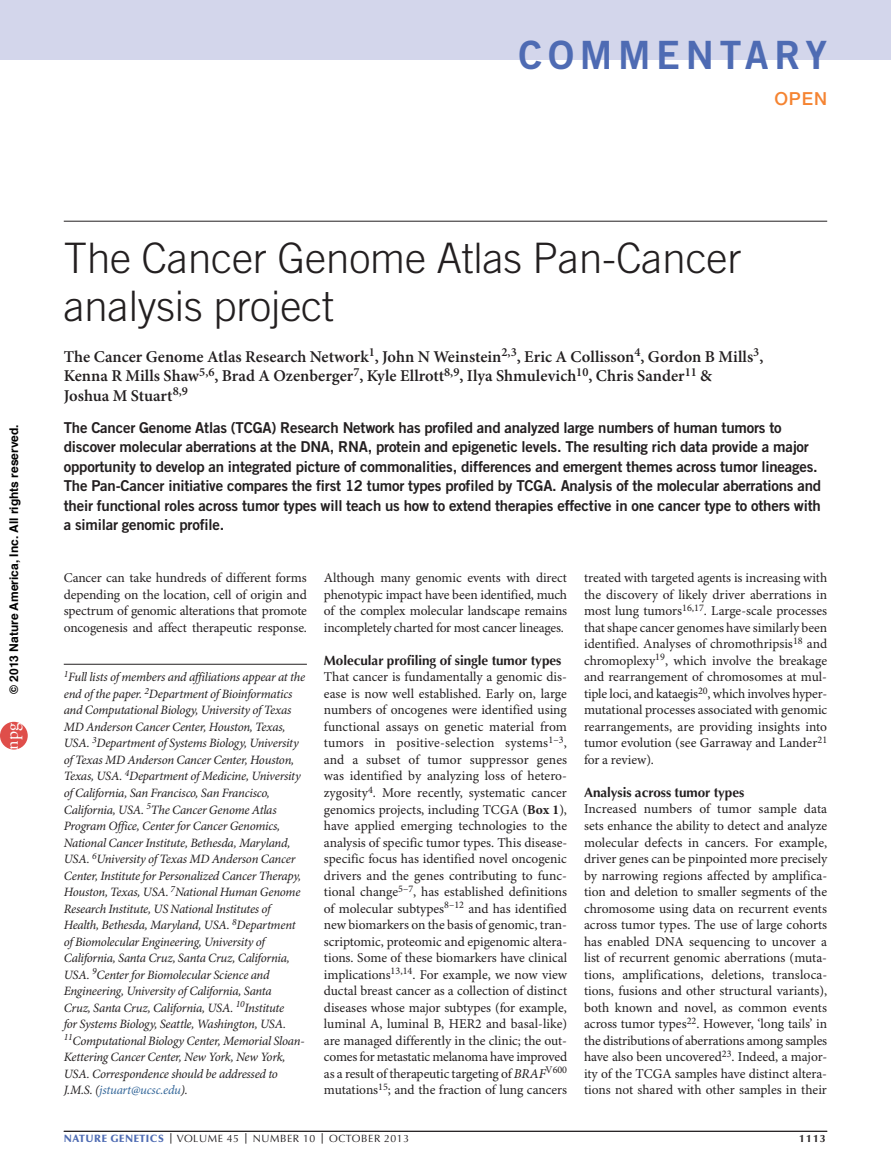
<style>
.page{position:relative;width:891px;height:1175px;background:#fff}
.page>*{position:absolute;margin:0;border:0;box-sizing:border-box;transform-origin:0 0}
.t1{font:300 42px/48px "Trade Gothic LT Std";letter-spacing:-.005em;color:#231f20}
.t2{font:39px "Trade Gothic LT Std Bd 2";letter-spacing:.145em;color:#4e6bb3}
.t3{font:500 18px "Helvetica Neue LT Std";color:#f58432}
.t4{font:18px "Adobe Garamond Pro";color:#fff}
.t5{font:600 16.5px/19.5px "Minion Pro";color:#231f20}
.t6{font:15px/19.5px "Trade Gothic LT Std Bd 2";letter-spacing:-.015em;color:#231f20}
.t7{font:13.5px/16.5px "Minion Pro";letter-spacing:-.01em;color:#231f20;text-align:justify}
.t8{font:700 13.5px "Optima LT Std";letter-spacing:-.005em;color:#231f20}
.t9{font:italic 12.75px/16.5px "Minion Pro";letter-spacing:-.02em;color:#231f20}
.t10{font:700 12px "Helvetica";color:#000}
.t11{font:10.5px "Optima LT Std";letter-spacing:.05em;color:#231f20}
.t12{font:700 10.5px "Optima LT Std";color:#231f20}
.s1{font-weight:700}
.s2{font-style:italic}
.s3{color:#369}
.s4{font-weight:900;color:#4e6bb3}
</style>
<div class="page">
<div style="left:0;top:0;width:891px;height:60px;background:#d3d6eb"></div>
<hr style="left:64px;top:1131px;width:763px;height:1px;background:#231f20">
<hr style="left:64px;top:221px;width:763px;height:1px;background:#231f20">
<hr style="left:64px;top:664px;width:243px;height:1px;background:#231f20">
<div style="left:0;top:722px;width:28px;height:27px;background:#df4e4a;border-radius:50%"></div>
<h2 class="t2" style="left:518px;top:30px;width:310px">commentary</h2>
<h3 class="t3" style="left:774px;top:87px;width:54px">OPEN</h3>
<p class="t10" style="left:4px;top:693px;width:271px;rotate:-90deg">© 2013 Nature America, Inc. All rights reserved.</p>
<h3 class="t4" style="left:1px;top:749px;width:28px;rotate:-90deg">npg</h3>
<h1 class="t1" style="left:64px;top:233px;width:679px">The Cancer Genome Atlas Pan-Cancer analysis project</h1>
<p class="t5" style="left:64px;top:347px;width:701px">The Cancer Genome Atlas Research Network<sup>1</sup>, John N Weinstein<sup>2,3</sup>, Eric A Collisson<sup>4</sup>, Gordon B Mills<sup>3</sup>,<br>Kenna R Mills Shaw<sup>5,6</sup>, Brad A Ozenberger<sup>7</sup>, Kyle Ellrott<sup>8,9</sup>, Ilya Shmulevich<sup>10</sup>, Chris Sander<sup>11</sup> &amp;<br>Joshua M Stuart<sup>8,9</sup></p>
<p class="t6" style="left:64px;top:417px;width:719px">The Cancer Genome Atlas (TCGA) Research Network has profiled and analyzed large numbers of human tumors to discover molecular aberrations at the DNA, RNA</p>
<p class="t6" style="left:64px;top:437px;width:759px;text-indent:304px">, protein and epigenetic levels. The resulting rich data provide a major opportunity to develop an integrated picture of commonalities, differences and emergent themes across tumor lineages.<br>The Pan-Cancer initiative compares the first 12 tumor types profiled by TCGA. Analysis of the molecular aberrations and their functional roles across tumor types will teach us how to extend therapies effective in one cancer type to others with a similar genomic profile.</p>
<p class="t7" style="left:64px;top:570px;width:245px">Cancer can take hundreds of different forms depending on the location, cell of origin and spectrum of genomic alterations that promote oncogenesis and affect therapeutic response.</p>
<p class="t7" style="left:324px;top:570px;width:245px">Although many genomic events with direct phenotypic impact have been identified, much of the complex molecular landscape remains incompletely charted for most cancer lineages.</p>
<p class="t8" style="left:324px;top:652px;width:239px">Molecular profiling of single tumor types</p>
<p class="t7" style="left:324px;top:669px;width:245px">That cancer is fundamentally a genomic dis&shy;ease is now well established. Early on, large numbers of oncogenes were identified using functional assays on genetic material from tumors in positive-selection systems<sup>1–3</sup>, and a subset of tumor suppressor genes was identified by analyzing loss of hetero&shy;zygosity<sup>4</sup>. More recently, systematic cancer genomics projects, including TCGA (<span class="s1">Box 1</span>), have applied emerging technologies to the analysis of specific tumor types. This disease&shy;specific focus has identified novel oncogenic drivers and the genes contributing to func&shy;tional change<sup>5–7</sup>, has established definitions of molecular subtypes<sup>8–12</sup> and has identified new biomarkers on the basis of genomic, tran&shy;scriptomic, proteomic and epigenomic altera&shy;tions. Some of these biomarkers have clinical implications<sup>13,14</sup>. For example, we now view ductal breast cancer as a collection of distinct diseases whose major subtypes (for example, luminal A, luminal B, HER2 and basal-like) are managed differently in the clinic; the out&shy;comes for metastatic melanoma have improved as a result of therapeutic targeting of <span class="s2">BRAF</span><sup>V600 </sup>mutations<sup>15</sup>; and the fraction of lung cancers</p>
<p class="t9" style="left:64px;top:669px;width:243px"><sup>1</sup>Full lists of members and affiliations appear at the end of the paper. <sup>2</sup>Department of Bioinformatics and Computational Biology, University of Texas MD Anderson Cancer Center, Houston, Texas, USA. <sup>3</sup>Department of Systems Biology, University of Texas MD Anderson Cancer Center, Houston, Texas, USA. <sup>4</sup>Department of Medicine, University of California, San Francisco, San Francisco, California, USA. <sup>5</sup>The Cancer Genome Atlas Program Office, Center for Cancer Genomics, National Cancer Institute, Bethesda, Maryland, USA. <sup>6</sup>University of Texas MD Anderson Cancer Center, Institute for Personalized Cancer Therapy, Houston, Texas, USA. <sup>7</sup>National Human Genome Research Institute, US National Institutes of Health, Bethesda, Maryland, USA. <sup>8</sup>Department of Biomolecular Engineering, University of California, Santa Cruz, Santa Cruz, California, USA. <sup>9</sup>Center for Biomolecular Science and Engineering, University of California, Santa<br>Cruz, Santa Cruz, California, USA. <sup>10</sup>Institute<br>for Systems Biology, Seattle, Washington, USA.<br><sup>11</sup>Computational Biology Center, Memorial Sloan-Kettering Cancer Center, New York, New York, USA. Correspondence should be addressed to J.M.S. (<span class="s3">jstuart@ucsc.edu</span>).</p>
<p class="t7" style="left:584px;top:570px;width:245px">treated with targeted agents is increasing with the discovery of likely driver aberrations in most lung tumors<sup>16,17</sup>. Large-scale processes that shape cancer genomes have similarly been identified. Analyses of chromothripsis<sup>18</sup> and chromoplexy<sup>19</sup>, which involve the breakage and rearrangement of chromosomes at mul&shy;tiple loci, and kataegis<sup>20</sup>, which involves hyper&shy;mutational processes associated with genomic rearrangements, are providing insights into tumor evolution (see Garraway and Lander<sup>21 </sup>for a review).</p>
<p class="t8" style="left:584px;top:784px;width:162px">Analysis across tumor types</p>
<p class="t7" style="left:584px;top:801px;width:245px">Increased numbers of tumor sample data sets enhance the ability to detect and analyze molecular defects in cancers. For example, driver genes can be pinpointed more precisely by narrowing regions affected by amplifica&shy;tion and deletion to smaller segments of the chromosome using data on recurrent events across tumor types. The use of large cohorts has enabled DNA sequencing to uncover a list of recurrent genomic aberrations (muta&shy;tions, amplifications, deletions, transloca&shy;tions, fusions and other structural variants), both known and novel, as common events across tumor types<sup>22</sup>. However, ‘long tails’ in the distributions of aberrations among samples have also been uncovered<sup>23</sup>. Indeed, a major&shy;ity of the TCGA samples have distinct altera&shy;tions not shared with other samples in their</p>
<p class="t11" style="left:64px;top:1132px;width:347px"><span class="s4">NATURE GENETICS</span> <span class="s1">|</span> VOLUME 45 <span class="s1">|</span> NUMBER 10 <span class="s1">|</span> OCTOBER 2013</p>
<p class="t12" style="left:799px;top:1132px;width:28px">1113</p>
</div>
